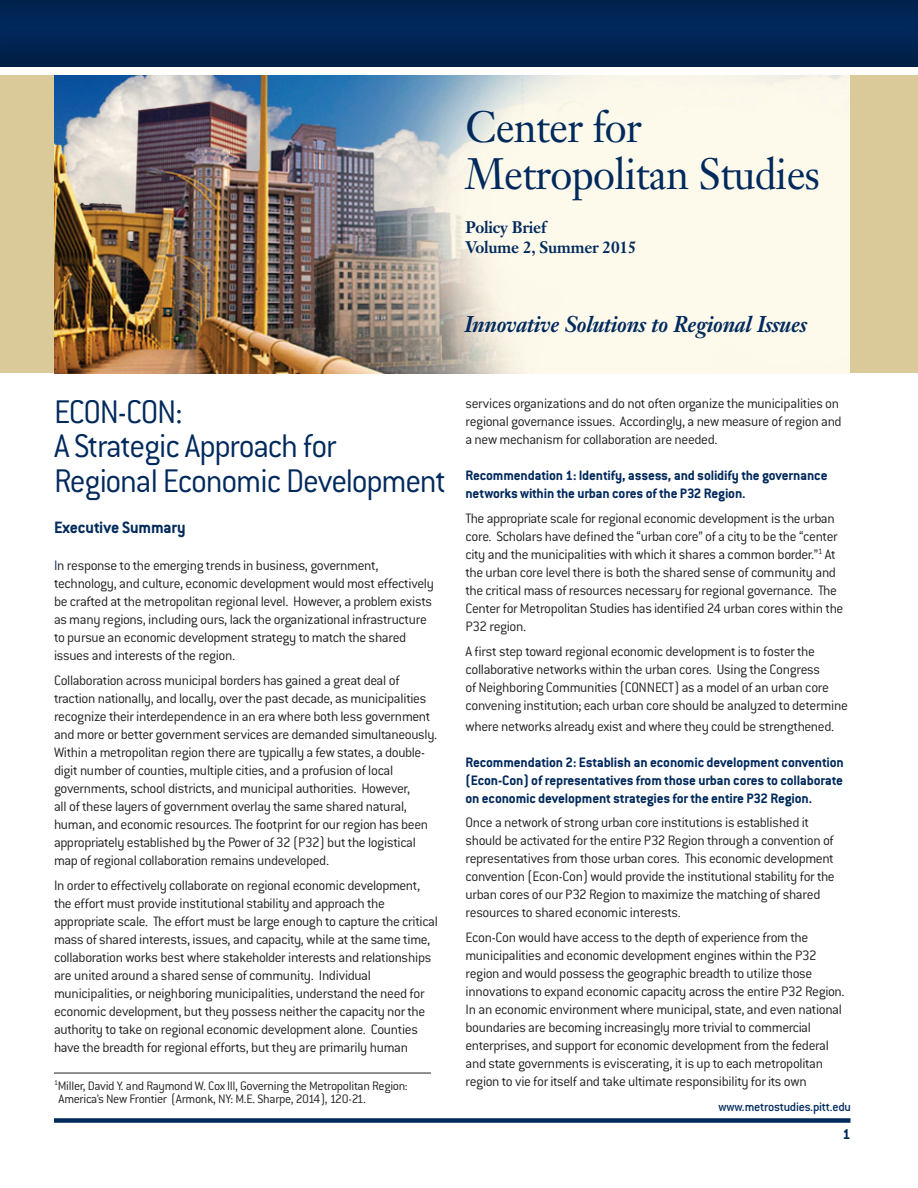
<style>
.page{position:relative;width:918px;height:1188px;background:#fff}
.page>*{position:absolute;margin:0;border:0;box-sizing:border-box;transform-origin:0 0}
.t1{font:43.35px/47px "Janson Text";letter-spacing:-.015em;color:#00295c;scale:.94 1}
.t2{font:300 36px/34.5px "Conduit ITC";letter-spacing:-.035em;color:#00295c;scale:.96 1}
.t3{font:italic 700 22.5px "Janson Text";letter-spacing:-.015em;color:#00295c;scale:.94 1}
.t4{font:700 18px "Conduit ITC";letter-spacing:-.01em;color:#00295c}
.t5{font:700 16.5px/19.8px "Janson Text";letter-spacing:-.015em;color:#00295c;scale:.94 1}
.t6{font:700 15.9px "Conduit ITC";color:#00295c}
.t7{font:300 15px/18px "Conduit ITC";letter-spacing:-.025em;color:#231f20}
.t8{font:700 15px/18px "Conduit ITC";letter-spacing:-.01em;color:#00295c}
.t9{font:300 13.5px/13.5px "Conduit ITC";letter-spacing:-.025em;color:#231f20}
.t10{font:500 13.5px "Conduit ITC";letter-spacing:-.02em;color:#00295c}
.s1{color:#00295c}
</style>
<div class="page">
<img style="left:54px;top:76px;width:796px;height:297px">
<div style="left:0;top:76px;width:54px;height:297px;background:#daca9a"></div>
<div style="left:0;top:0;width:918px;height:69px;background:#231f20;opacity:.31"></div>
<div style="left:54px;top:1118px;width:796px;height:5px;background:#00295c"></div>
<div style="left:850px;top:76px;width:68px;height:297px;background:#daca9a"></div>
<hr style="left:54px;top:1073px;width:377px;height:1px;background:#231f20">
<h1 class="t1" style="left:465px;top:103px;width:379px">Center for<br>Metropolitan Studies</h1>
<p class="t5" style="left:465px;top:217px;width:183px">Policy Brief<br>Volume 2, Summer 2015</p>
<h3 class="t3" style="left:464px;top:309px;width:366px">Innovative Solutions to Regional Issues</h3>
<h2 class="t2" style="left:54px;top:394px;width:410px">ECON-CON:<br>A Strategic Approach for<br>Regional Economic Development</h2>
<p class="t4" style="left:54px;top:516px;width:133px">Executive Summary</p>
<p class="t7" style="left:54px;top:556px;width:381px"><span class="s1">I</span>n response to the emerging trends in business, government, technology, and culture, economic development would most effectively be crafted at the metropolitan regional level. However, a problem exists as many regions, including ours, lack the organizational infrastructure to pursue an economic development strategy to match the shared issues and interests of the region.</p>
<p class="t7" style="left:54px;top:671px;width:385px">Collaboration across municipal borders has gained a great deal of traction nationally, and locally, over the past decade, as municipalities recognize their interdependence in an era where both less government and more or better government services are demanded simultaneously.<br>Within a metropolitan region there are typically a few states, a double&shy;digit number of counties, multiple cities, and a profusion of local governments, school districts, and municipal authorities. However,<br>all of these layers of government overlay the same shared natural, human, and economic resources. The footprint for our region has been appropriately established by the Power of 32 (P32) but the logistical map of regional collaboration remains undeveloped.</p>
<p class="t7" style="left:54px;top:876px;width:386px">In order to effectively collaborate on regional economic development, the effort must provide institutional stability and approach the appropriate scale. The effort must be large enough to capture the critical mass of shared interests, issues, and capacity, while at the same time, collaboration works best where stakeholder interests and relationships are united around a shared sense of community. Individual municipalities, or neighboring municipalities, understand the need for economic development, but they possess neither the capacity nor the authority to take on regional economic development alone. Counties have the breadth for regional efforts, but they are primarily human</p>
<p class="t9" style="left:59px;top:1079px;width:351px;text-indent:-5px"><sup>1</sup>Miller, David Y. and Raymond W. Cox III, Governing the Metropolitan Region:<br>America’s New Frontier (Armonk, NY: M.E. Sharpe, 2014), 120-21.</p>
<p class="t7" style="left:465px;top:395px;width:378px">services organizations and do not often organize the municipalities on regional governance issues. Accordingly, a new measure of region and a new mechanism for collaboration are needed.</p>
<p class="t8" style="left:465px;top:466px;width:364px">Recommendation 1: Identify, assess, and solidify the governance networks within the urban cores of the P32 Region.</p>
<p class="t7" style="left:465px;top:509px;width:379px">The appropriate scale for regional economic development is the urban core. Scholars have defined the “urban core” of a city to be the “center city and the municipalities with which it shares a common border.”<sup>1</sup> At the urban core level there is both the shared sense of community and the critical mass of resources necessary for regional governance. The Center for Metropolitan Studies has identified 24 urban cores within the P32 region.</p>
<p class="t7" style="left:465px;top:642px;width:384px">A first step toward regional economic development is to foster the collaborative networks within the urban cores. Using the Congress<br>of Neighboring Communities (CONNECT) as a model of an urban core convening institution; each urban core should be analyzed to determine</p>
<p class="t7" style="left:465px;top:717px;width:370px">where networks already exist and where they could be strengthened.</p>
<p class="t8" style="left:465px;top:753px;width:380px;text-align:justify">Recommendation 2: Establish an economic development convention (Econ-Con) of representatives from those urban cores to collaborate on economic development strategies for the entire P32 Region.</p>
<p class="t7" style="left:465px;top:814px;width:371px">Once a network of strong urban core institutions is established it should be activated for the entire P32 Region through a convention of representatives from those urban cores. This economic development convention (Econ-Con) would provide the institutional stability for the urban cores of our P32 Region to maximize the matching of shared resources to shared economic interests.</p>
<p class="t7" style="left:465px;top:929px;width:381px">Econ-Con would have access to the depth of experience from the municipalities and economic development engines within the P32 region and would possess the geographic breadth to utilize those innovations to expand economic capacity across the entire P32 Region.<br>In an economic environment where municipal, state, and even national boundaries are becoming increasingly more trivial to commercial enterprises, and support for economic development from the federal and state governments is eviscerating, it is up to each metropolitan region to vie for itself and take ultimate responsibility for its own</p>
<p class="t10" style="left:718px;top:1099px;width:134px">www.metrostudies.pitt.edu</p>
<p class="t6" style="left:842px;top:1124px;width:10px">1</p>
</div>
